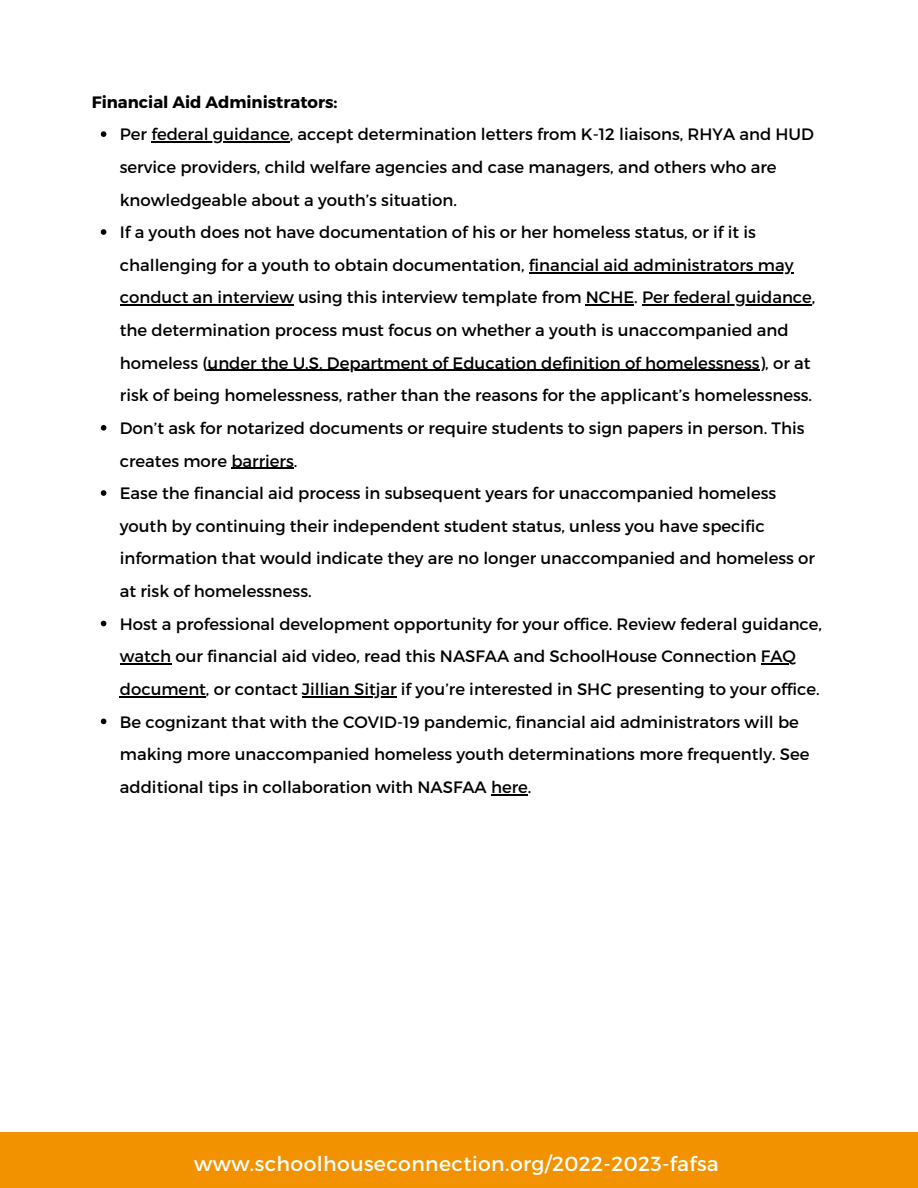
<style>
.page{position:relative;width:918px;height:1188px;background:#fff}
.page>*{position:absolute;margin:0;border:0;box-sizing:border-box;transform-origin:0 0}
.t1{font:20.4px "Montserrat";letter-spacing:.02em;color:#fff}
.t2{font:16.5px/32.7px "Montserrat";color:#000}
.t3{font:700 16.5px "Montserrat";color:#000}
</style>
<div class="page">
<svg style="left:101px;top:131px;width:5px;height:6px"></svg>
<hr style="left:151px;top:141px;width:139px;height:2px;background:#000">
<svg style="left:101px;top:229px;width:5px;height:6px"></svg>
<hr style="left:529px;top:272px;width:264px;height:1px;background:#000">
<hr style="left:120px;top:305px;width:174px;height:1px;background:#000">
<hr style="left:586px;top:305px;width:48px;height:1px;background:#000">
<hr style="left:642px;top:305px;width:32px;height:1px;background:#000">
<hr style="left:674px;top:305px;width:138px;height:1px;background:#000">
<hr style="left:208px;top:370px;width:552px;height:1px;background:#000">
<svg style="left:101px;top:425px;width:5px;height:6px"></svg>
<hr style="left:231px;top:468px;width:63px;height:1px;background:#000">
<svg style="left:101px;top:490px;width:5px;height:6px"></svg>
<svg style="left:101px;top:621px;width:5px;height:5px"></svg>
<hr style="left:120px;top:663px;width:51px;height:2px;background:#000">
<hr style="left:761px;top:663px;width:35px;height:2px;background:#000">
<hr style="left:120px;top:696px;width:86px;height:1px;background:#000">
<hr style="left:302px;top:696px;width:95px;height:1px;background:#000">
<svg style="left:101px;top:719px;width:5px;height:5px"></svg>
<hr style="left:491px;top:794px;width:37px;height:1px;background:#000">
<div style="left:0;top:1133px;width:918px;height:55px;background:#f39200"></div>
<p class="t3" style="left:92px;top:92px;width:247px">Financial Aid Administrators:</p>
<p class="t2" style="left:120px;top:118px;width:704px">Per federal guidance, accept determination letters from K-12 liaisons, RHYA and HUD service providers, child welfare agencies and case managers, and others who are knowledgeable about a youth’s situation.<br>If a youth does not have documentation of his or her homeless status, or if it is challenging for a youth to obtain documentation, financial aid administrators may conduct an interview using this interview template from NCHE. Per federal guidance, the determination process must focus on whether a youth is unaccompanied and homeless (under the U.S. Department of Education definition of homelessness), or at risk of being homelessness, rather than the reasons for the applicant’s homelessness.<br>Don’t ask for notarized documents or require students to sign papers in person. This creates more barriers.<br>Ease the financial aid process in subsequent years for unaccompanied homeless youth by continuing their independent student status, unless you have specific information that would indicate they are no longer unaccompanied and homeless or at risk of homelessness.<br>Host a professional development opportunity for your office. Review federal guidance, watch our financial aid video, read this NASFAA and SchoolHouse Connection FAQ document, or contact Jillian Sitjar if you’re interested in SHC presenting to your office.<br>Be cognizant that with the COVID-19 pandemic, financial aid administrators will be making more unaccompanied homeless youth determinations more frequently. See additional tips in collaboration with NASFAA here.</p>
<p class="t1" style="left:194px;top:1151px;width:526px">www.schoolhouseconnection.org/2022-2023-fafsa</p>
</div>
